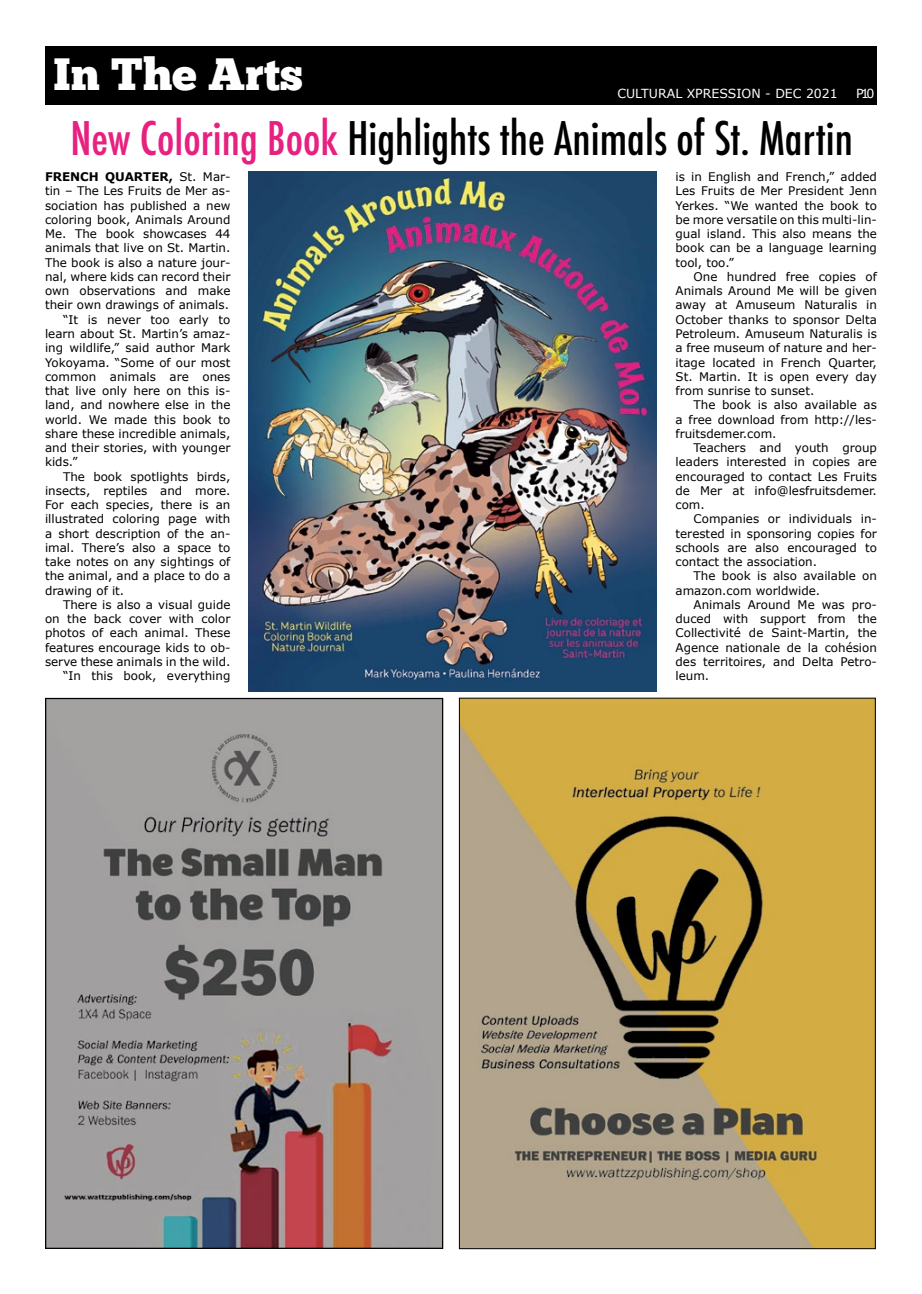
<style>
.page{position:relative;width:922px;height:1294px;background:#fff}
.page>*{position:absolute;margin:0;border:0;box-sizing:border-box;transform-origin:0 0}
.t1{font:500 condensed 45px "Futura";color:#000}
.t2{font:45px "Chunk Five Ex";color:#fff}
.t3{font:12.5px "Verdana";color:#fff}
.t4{font:11.88px/14.2px "Verdana";color:#000;text-align:justify}
.t5{font:700 11.88px "Verdana";color:#000}
.s1{color:#e62180}
.s2{font-weight:400}
</style>
<div class="page">
<div style="left:45px;top:46px;width:831px;height:58px;background:#000"></div>
<img style="left:47px;top:700px;width:394px;height:546px">
<img style="left:461px;top:700px;width:412px;height:546px">
<img style="left:248px;top:171px;width:408px;height:520px">
<h1 class="t2" style="left:53px;top:40px;width:251px">In The Arts</h1>
<p class="t3" style="left:617px;top:85px;width:222px">cultural xpression - dec 2021</p>
<p class="t3" style="left:855px;top:85px;width:20px">P10</p>
<h1 class="t1" style="left:70px;top:109px;width:783px"><span class="s1">New Coloring Book</span> Highlights the Animals of St. Martin</h1>
<p class="t4" style="left:675px;top:170px;width:203px">is in English and French,” added Les Fruits de Mer President Jenn Yerkes. “We wanted the book to be more versatile on this multi-lin&shy;gual island. This also means the book can be a language learning tool, too.”</p>
<p class="t4" style="left:675px;top:270px;width:203px;text-indent:18px">One hundred free copies of Animals Around Me will be given away at Amuseum Naturalis in October thanks to sponsor Delta Petroleum. Amuseum Naturalis is a free museum of nature and her&shy;itage located in French Quarter, St. Martin. It is open every day from sunrise to sunset.</p>
<p class="t4" style="left:675px;top:398px;width:203px;text-indent:18px">The book is also available as a free download from http://les&shy;fruitsdemer.com.</p>
<p class="t4" style="left:675px;top:441px;width:203px;text-indent:18px">Teachers and youth group leaders interested in copies are encouraged to contact Les Fruits de Mer at info@lesfruitsdemer. com.</p>
<p class="t4" style="left:675px;top:512px;width:203px;text-indent:18px">Companies or individuals in&shy;terested in sponsoring copies for schools are also encouraged to contact the association.</p>
<p class="t4" style="left:675px;top:569px;width:203px;text-indent:18px">The book is also available on amazon.com worldwide.</p>
<p class="t4" style="left:675px;top:597px;width:203px;text-indent:18px">Animals Around Me was pro&shy;duced with support from the Collectivité de Saint-Martin, the Agence nationale de la cohésion des territoires, and Delta Petro&shy;leum.</p>
<p class="t5" style="left:45px;top:169px;width:187px">FRENCH QUARTER, <span class="s2">St. Mar-</span></p>
<p class="t4" style="left:45px;top:184px;width:187px">tin – The Les Fruits de Mer as-</p>
<p class="t4" style="left:45px;top:198px;width:187px">sociation has published a new</p>
<p class="t4" style="left:45px;top:213px;width:187px">coloring book, Animals Around</p>
<p class="t4" style="left:45px;top:227px;width:187px">Me. The book showcases 44</p>
<p class="t4" style="left:45px;top:241px;width:187px">animals that live on St. Martin.</p>
<p class="t4" style="left:45px;top:255px;width:187px">The book is also a nature jour-</p>
<p class="t4" style="left:45px;top:270px;width:187px">nal, where kids can record their</p>
<p class="t4" style="left:45px;top:284px;width:187px">own observations and make</p>
<p class="t4" style="left:45px;top:298px;width:185px">their own drawings of animals.</p>
<p class="t4" style="left:63px;top:312px;width:169px">“It is never too early to</p>
<p class="t4" style="left:45px;top:327px;width:187px">learn about St. Martin’s amaz-</p>
<p class="t4" style="left:45px;top:341px;width:187px">ing wildlife,” said author Mark</p>
<p class="t4" style="left:45px;top:355px;width:187px">Yokoyama. “Some of our most</p>
<p class="t4" style="left:45px;top:369px;width:187px">common animals are ones</p>
<p class="t4" style="left:45px;top:384px;width:187px">that live only here on this is-</p>
<p class="t4" style="left:45px;top:398px;width:187px">land, and nowhere else in the</p>
<p class="t4" style="left:45px;top:412px;width:187px">world. We made this book to</p>
<p class="t4" style="left:45px;top:426px;width:187px">share these incredible animals,</p>
<p class="t4" style="left:45px;top:441px;width:187px">and their stories, with younger</p>
<p class="t4" style="left:45px;top:455px;width:34px">kids.”</p>
<p class="t4" style="left:63px;top:469px;width:169px">The book spotlights birds,</p>
<p class="t4" style="left:45px;top:483px;width:187px">insects, reptiles and more.</p>
<p class="t4" style="left:45px;top:498px;width:187px">For each species, there is an</p>
<p class="t4" style="left:45px;top:512px;width:187px">illustrated coloring page with</p>
<p class="t4" style="left:45px;top:526px;width:187px">a short description of the an-</p>
<p class="t4" style="left:45px;top:540px;width:187px">imal. There’s also a space to</p>
<p class="t4" style="left:45px;top:555px;width:187px">take notes on any sightings of</p>
<p class="t4" style="left:45px;top:569px;width:187px">the animal, and a place to do a</p>
<p class="t4" style="left:45px;top:583px;width:81px">drawing of it.</p>
<p class="t4" style="left:63px;top:597px;width:169px">There is also a visual guide</p>
<p class="t4" style="left:45px;top:612px;width:187px">on the back cover with color</p>
<p class="t4" style="left:45px;top:626px;width:187px">photos of each animal. These</p>
<p class="t4" style="left:45px;top:640px;width:187px">features encourage kids to ob-</p>
<p class="t4" style="left:45px;top:654px;width:187px">serve these animals in the wild.</p>
<p class="t4" style="left:63px;top:669px;width:169px">“In this book, everything</p>
</div>
